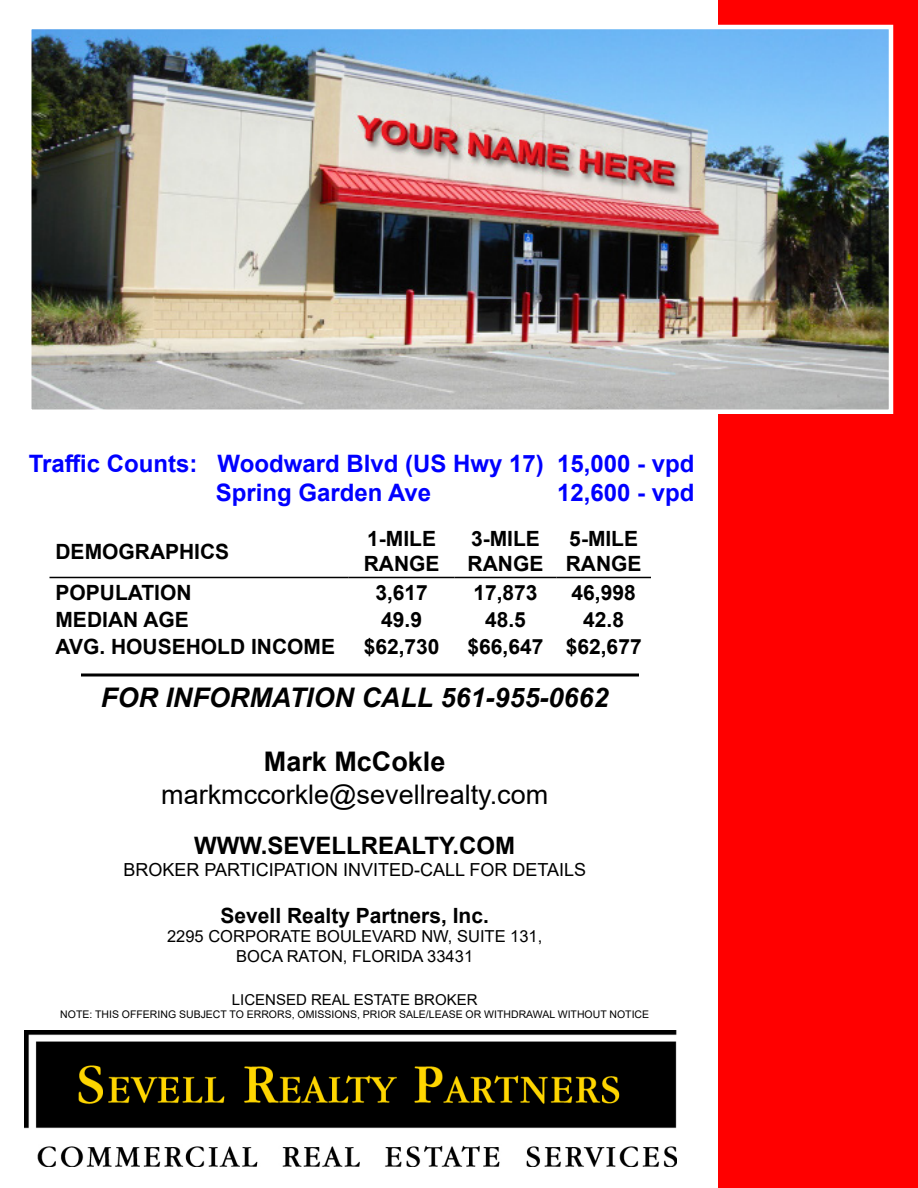
<style>
.page{position:relative;width:918px;height:1188px;background:#fff}
.page>*{position:absolute;margin:0;border:0;box-sizing:border-box;transform-origin:0 0}
.t1{font:italic 700 27px "Arial";color:#000}
.t2{font:27px "Arial";color:#000}
.t3{font:700 27px "Arial";color:#000}
.t4{font:700 24px "Arial";color:#00f}
.t5{font:700 24px "Arial";color:#000}
.t6{font:700 21px "Arial";color:#000}
.t7{font:18px "Arial";color:#000}
.t8{font:16.5px "Arial";color:#000}
.t9{font:15px "Arial";color:#000}
.t10{font:10.5px "Arial";color:#000}
</style>
<div class="page">
<div style="left:718px;top:0;width:200px;height:1188px;background:#f00"></div>
<img style="left:24px;top:1031px;width:652px;height:136px">
<hr style="left:81px;top:674px;width:558px;height:2px;background:#000">
<hr style="left:50px;top:577px;width:299px;height:1px;background:#000">
<hr style="left:349px;top:577px;width:105px;height:1px;background:#000">
<hr style="left:454px;top:577px;width:102px;height:1px;background:#000">
<hr style="left:556px;top:577px;width:95px;height:1px;background:#000">
<img style="left:32px;top:30px;width:856px;height:379px">
<div style="left:27px;top:25px;width:866px;height:389px;border:4px solid #fff"></div>
<p class="t4" style="left:29px;top:447px;width:667px">Traffic Counts: Woodward Blvd (US Hwy 17) 15,000 - vpd</p>
<p class="t4" style="left:216px;top:475px;width:217px">Spring Garden Ave</p>
<p class="t4" style="left:557px;top:475px;width:139px">12,600 - vpd</p>
<p class="t6" style="left:56px;top:537px;width:175px">DEMOGRAPHICS</p>
<p class="t6" style="left:367px;top:524px;width:70px">1-MILE</p>
<p class="t6" style="left:364px;top:549px;width:77px">RANGE</p>
<p class="t6" style="left:471px;top:524px;width:70px">3-MILE</p>
<p class="t6" style="left:468px;top:549px;width:77px">RANGE</p>
<p class="t6" style="left:569px;top:524px;width:70px">5-MILE</p>
<p class="t6" style="left:566px;top:549px;width:77px">RANGE</p>
<p class="t6" style="left:56px;top:577px;width:138px">POPULATION</p>
<p class="t6" style="left:375px;top:577px;width:54px">3,617</p>
<p class="t6" style="left:473px;top:577px;width:66px">17,873</p>
<p class="t6" style="left:572px;top:577px;width:66px">46,998</p>
<p class="t6" style="left:56px;top:605px;width:135px">MEDIAN AGE</p>
<p class="t6" style="left:381px;top:605px;width:42px">49.9</p>
<p class="t6" style="left:485px;top:605px;width:42px">48.5</p>
<p class="t6" style="left:583px;top:605px;width:42px">42.8</p>
<p class="t6" style="left:56px;top:632px;width:281px">AVG. HOUSEHOLD INCOME</p>
<p class="t6" style="left:364px;top:632px;width:77px">$62,730</p>
<p class="t6" style="left:468px;top:632px;width:77px">$66,647</p>
<p class="t6" style="left:566px;top:632px;width:77px">$62,677</p>
<p class="t1" style="left:101px;top:679px;width:509px">FOR INFORMATION CALL 561-955-0662</p>
<p class="t3" style="left:264px;top:743px;width:183px">Mark McCokle</p>
<p class="t2" style="left:161px;top:776px;width:388px">markmccorkle@sevellrealty.com</p>
<p class="t5" style="left:194px;top:829px;width:322px">WWW.SEVELLREALTY.COM</p>
<p class="t7" style="left:123px;top:857px;width:464px">BROKER PARTICIPATION INVITED-CALL FOR DETAILS</p>
<p class="t6" style="left:221px;top:900px;width:270px">Sevell Realty Partners, Inc.</p>
<p class="t8" style="left:167px;top:925px;width:377px">2295 CORPORATE BOULEVARD NW, SUITE 131,</p>
<p class="t8" style="left:236px;top:945px;width:238px">BOCA RATON, FLORIDA 33431</p>
<p class="t9" style="left:232px;top:990px;width:247px">LICENSED REAL ESTATE BROKER</p>
<p class="t10" style="left:60px;top:1007px;width:590px">NOTE: THIS OFFERING SUBJECT TO ERRORS, OMISSIONS, PRIOR SALE/LEASE OR WITHDRAWAL WITHOUT NOTICE</p>
</div>
